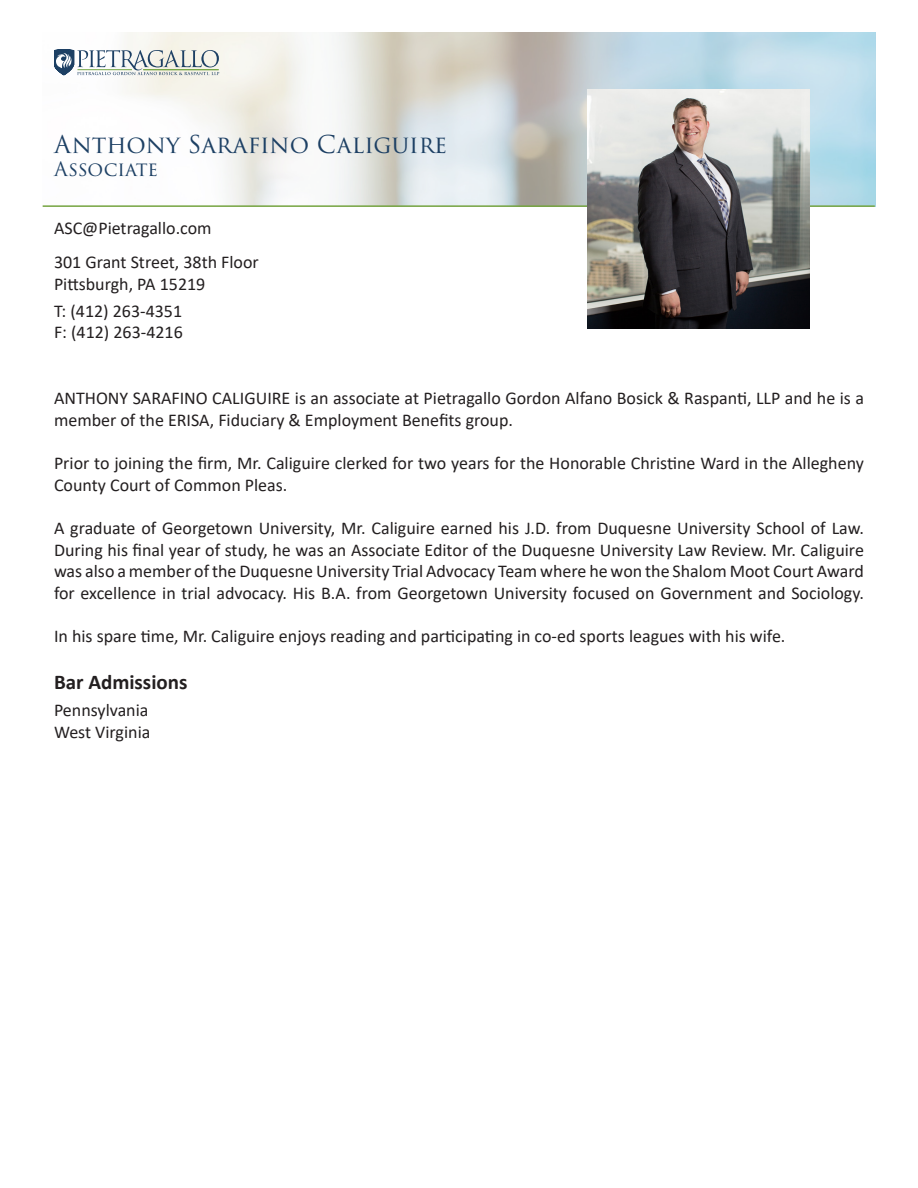
<style>
.page{position:relative;width:918px;height:1188px;background:#fff}
.page>*{position:absolute;margin:0;border:0;box-sizing:border-box;transform-origin:0 0}
.t1{font:24px "Trajan Pro 3";color:#1d4064}
.t2{font:700 21px "Calibri";color:#231f20}
.t3{font:19.5px "Trajan Pro 3";letter-spacing:-.005em;color:#1d4064}
.t4{font:18px/21.6px "Calibri";color:#231f20}
</style>
<div class="page">
<img style="left:55px;top:32px;width:820px;height:173px">
<hr style="left:43px;top:205px;width:832px;height:2px;background:#75a440">
<img style="left:588px;top:90px;width:222px;height:238px">
<svg style="left:54px;top:50px;width:165px;height:26px"></svg>
<p class="t1" style="left:54px;top:128px;width:395px">Anthony Sarafino Caliguire</p>
<p class="t3" style="left:54px;top:156px;width:106px">Associate</p>
<p class="t4" style="left:54px;top:217px;width:159px">ASC@Pietragallo.com</p>
<p class="t4" style="left:54px;top:251px;width:206px">301 Grant Street, 38th Floor</p>
<p class="t4" style="left:54px;top:272px;width:153px">Pittsburgh, PA 15219</p>
<p class="t4" style="left:54px;top:299px;width:130px">T: (412) 263-4351</p>
<p class="t4" style="left:54px;top:321px;width:130px">F: (412) 263-4216</p>
<p class="t4" style="left:54px;top:387px;width:811px">ANTHONY SARAFINO CALIGUIRE is an associate at Pietragallo Gordon Alfano Bosick &amp; Raspanti, LLP and he is a member of the ERISA, Fiduciary &amp; Employment Benefits group.</p>
<p class="t4" style="left:54px;top:452px;width:812px">Prior to joining the firm, Mr. Caliguire clerked for two years for the Honorable Christine Ward in the Allegheny<br>County Court of Common Pleas.</p>
<p class="t4" style="left:54px;top:517px;width:812px;text-align:justify">A graduate of Georgetown University, Mr. Caliguire earned his J.D. from Duquesne University School of Law.<br>During his final year of study, he was an Associate Editor of the Duquesne University Law Review. Mr. Caliguire was also a member of the Duquesne University Trial Advocacy Team where he won the Shalom Moot Court Award for excellence in trial advocacy. His B.A. from Georgetown University focused on Government and Sociology.</p>
<p class="t4" style="left:54px;top:625px;width:733px">In his spare time, Mr. Caliguire enjoys reading and participating in co-ed sports leagues with his wife.</p>
<p class="t2" style="left:54px;top:667px;width:135px">Bar Admissions</p>
<p class="t4" style="left:54px;top:699px;width:96px">Pennsylvania</p>
<p class="t4" style="left:54px;top:721px;width:98px">West Virginia</p>
</div>
